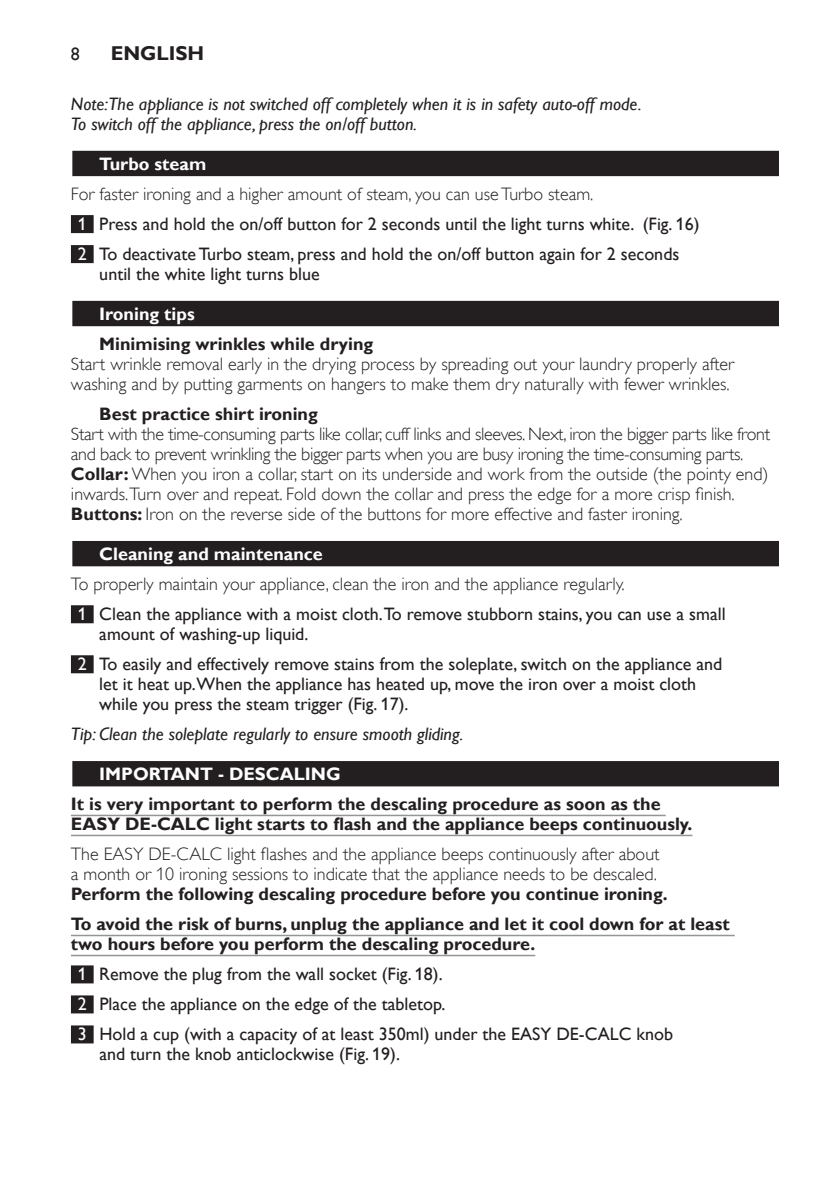
<style>
.page{position:relative;width:840px;height:1191px;background:#fff}
.page>*{position:absolute;margin:0;border:0;box-sizing:border-box;transform-origin:0 0}
.t1{font:700 20px "Gill Sans Alt One WGL";color:#231f20}
.t2{font:18px/20px "Gill Sans Alt One WGL Light";color:#231f20}
.t3{font:18px/30px "Gill Sans Alt One WGL";color:#231f20}
.t4{font:700 18px/20px "Gill Sans Alt One WGL";color:#231f20}
.t5{font:italic 18px/20px "Gill Sans Alt One WGL";color:#231f20}
.t6{font:700 18px "Gill Sans Alt One WGL";color:#fff}
.s1{color:#fff}
.s2{font-family:"Gill Sans Alt One WGL";font-weight:700}
.s3{font-weight:700}
</style>
<div class="page">
<div style="left:71px;top:150px;width:709px;height:28px;background:#dfdede"></div>
<div style="left:72px;top:151px;width:706px;height:25px;background:#231f20"></div>
<div style="left:71px;top:215px;width:23px;height:18px;background:#231f20"></div>
<div style="left:71px;top:245px;width:23px;height:18px;background:#231f20"></div>
<div style="left:71px;top:300px;width:709px;height:28px;background:#d0cfcf"></div>
<div style="left:72px;top:301px;width:706px;height:25px;background:#231f20"></div>
<div style="left:71px;top:540px;width:709px;height:28px;background:#b9b7b8"></div>
<div style="left:72px;top:541px;width:706px;height:25px;background:#231f20"></div>
<div style="left:71px;top:605px;width:23px;height:18px;background:#231f20"></div>
<div style="left:71px;top:655px;width:23px;height:18px;background:#231f20"></div>
<div style="left:71px;top:760px;width:709px;height:28px;background:#a3a1a2"></div>
<div style="left:72px;top:761px;width:706px;height:25px;background:#231f20"></div>
<hr style="left:71px;top:814px;width:594px;height:2px;background:#939598">
<hr style="left:71px;top:834px;width:621px;height:2px;background:#939598">
<hr style="left:71px;top:934px;width:663px;height:2px;background:#939598">
<hr style="left:71px;top:954px;width:464px;height:2px;background:#939598">
<div style="left:71px;top:965px;width:23px;height:18px;background:#231f20"></div>
<div style="left:71px;top:995px;width:23px;height:18px;background:#231f20"></div>
<div style="left:71px;top:1025px;width:23px;height:18px;background:#231f20"></div>
<p class="t3" style="left:71px;top:39px;width:10px">8</p>
<p class="t1" style="left:111px;top:40px;width:95px">ENGLISH</p>
<p class="t5" style="left:71px;top:94px;width:572px">Note:The appliance is not switched off completely when it is in safety auto-off mode.<br>To switch off the appliance, press the on/off button.</p>
<p class="t6" style="left:99px;top:152px;width:108px">Turbo steam</p>
<p class="t2" style="left:71px;top:184px;width:523px">For faster ironing and a higher amount of steam, you can use Turbo steam.</p>
<p class="t3" style="left:78px;top:209px;width:623px"><span class="s1">1</span> Press and hold the on/off button for 2 seconds until the light turns white. (Fig. 16)<br><span class="s1">2</span> To deactivate Turbo steam, press and hold the on/off button again for 2 seconds</p>
<p class="t3" style="left:99px;top:259px;width:222px">until the white light turns blue</p>
<p class="t6" style="left:99px;top:302px;width:97px">Ironing tips</p>
<p class="t4" style="left:99px;top:334px;width:275px">Minimising wrinkles while drying</p>
<p class="t2" style="left:71px;top:354px;width:664px">Start wrinkle removal early in the drying process by spreading out your laundry properly after washing and by putting garments on hangers to make them dry naturally with fewer wrinkles.</p>
<p class="t4" style="left:99px;top:404px;width:220px">Best practice shirt ironing</p>
<p class="t2" style="left:71px;top:424px;width:700px">Start with the time-consuming parts like collar, cuff links and sleeves. Next, iron the bigger parts like front and back to prevent wrinkling the bigger parts when you are busy ironing the time-consuming parts.<br><span class="s2">Collar:</span> When you iron a collar, start on its underside and work from the outside (the pointy end) inwards.Turn over and repeat. Fold down the collar and press the edge for a more crisp finish.<br><span class="s2">Buttons:</span> Iron on the reverse side of the buttons for more effective and faster ironing.</p>
<p class="t6" style="left:99px;top:542px;width:225px">Cleaning and maintenance</p>
<p class="t2" style="left:71px;top:574px;width:555px">To properly maintain your appliance, clean the iron and the appliance regularly.</p>
<p class="t3" style="left:99px;top:604px;width:627px;line-height:20px;text-indent:-22px"><span class="s1">1</span> Clean the appliance with a moist cloth.To remove stubborn stains, you can use a small amount of washing-up liquid.</p>
<p class="t3" style="left:99px;top:654px;width:624px;line-height:20px;text-indent:-22px"><span class="s1">2</span> To easily and effectively remove stains from the soleplate, switch on the appliance and let it heat up.When the appliance has heated up, move the iron over a moist cloth while you press the steam trigger (Fig. 17).</p>
<p class="t5" style="left:71px;top:724px;width:393px">Tip: Clean the soleplate regularly to ensure smooth gliding.</p>
<p class="t6" style="left:99px;top:762px;width:243px">IMPORTANT - DESCALING</p>
<p class="t4" style="left:71px;top:794px;width:622px">It is very important to perform the descaling procedure as soon as the<br>EASY DE-CALC light starts to flash and the appliance beeps continuously.</p>
<p class="t2" style="left:71px;top:844px;width:590px">The EASY DE-CALC light flashes and the appliance beeps continuously after about a month or 10 ironing sessions to indicate that the appliance needs to be descaled.</p>
<p class="t4" style="left:71px;top:879px;width:660px;line-height:30px">Perform the following descaling procedure before you continue ironing.<br>To avoid the risk of burns, unplug the appliance and let it cool down for at least</p>
<p class="t3" style="left:78px;top:929px;width:596px;text-indent:-7px"><span class="s3">two hours before you perform the descaling procedure.<br></span><span class="s1">1</span> Remove the plug from the wall socket (Fig. 18).<br><span class="s1">2</span> Place the appliance on the edge of the tabletop.<br><span class="s1">3</span> Hold a cup (with a capacity of at least 350ml) under the EASY DE-CALC knob</p>
<p class="t3" style="left:99px;top:1039px;width:302px">and turn the knob anticlockwise (Fig. 19).</p>
</div>
